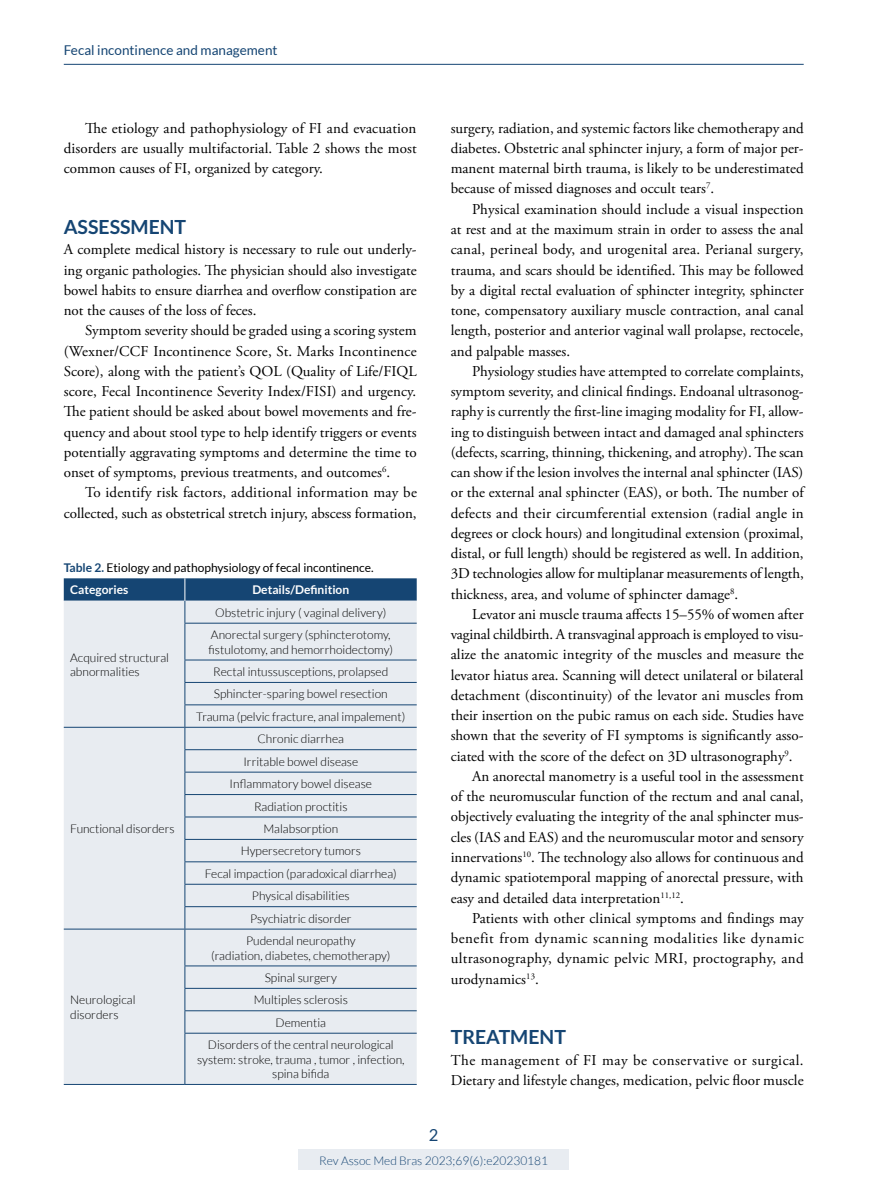
<style>
.page{position:relative;width:893px;height:1191px;background:#fff}
.page>*{position:absolute;margin:0;border:0;box-sizing:border-box;transform-origin:0 0}
.t1{font:700 19.5px "Lato";color:#154573}
.t2{font:16.5px "Lato";color:#154573}
.t3{font:15px/20.2px "Adobe Garamond Pro";color:#000;text-align:justify}
.t4{font:15px "Adobe Garamond Pro";letter-spacing:.02em;color:#000}
.t5{font:15px "Adobe Garamond Pro";letter-spacing:.035em;color:#000}
.t6{font:13.5px "Lato";color:#154573}
.t7{font:300 12px/22.4px "Lato";color:#000;text-align:center}
.t8{font:12px/22.4px "Lato";color:#000}
.t9{font:300 12px "Lato";color:#154573}
.t10{font:700 12px "Lato";color:#fff}
.s1{font-weight:700;color:#154573}
.s2{font-weight:700;color:#fff}
</style>
<div class="page">
<div style="left:299px;top:1149px;width:270px;height:21px;background:#e8ecf1"></div>
<hr style="left:64px;top:64px;width:740px;height:1px;background:#154573">
<div style="left:64px;top:623px;width:353px;height:461px;background:#e8ecf1"></div>
<hr style="left:185px;top:623px;width:232px;height:1px;background:#154573">
<hr style="left:185px;top:623px;width:1px;height:36px;background:#154573">
<hr style="left:185px;top:659px;width:232px;height:1px;background:#154573">
<hr style="left:185px;top:682px;width:232px;height:1px;background:#154573">
<hr style="left:185px;top:704px;width:232px;height:1px;background:#154573">
<hr style="left:64px;top:727px;width:121px;height:1px;background:#154573">
<hr style="left:185px;top:727px;width:232px;height:1px;background:#154573">
<hr style="left:185px;top:749px;width:232px;height:1px;background:#154573">
<hr style="left:185px;top:771px;width:232px;height:1px;background:#154573">
<hr style="left:185px;top:794px;width:232px;height:1px;background:#154573">
<hr style="left:185px;top:816px;width:232px;height:1px;background:#154573">
<hr style="left:185px;top:839px;width:232px;height:1px;background:#154573">
<hr style="left:185px;top:861px;width:232px;height:1px;background:#154573">
<hr style="left:185px;top:884px;width:232px;height:1px;background:#154573">
<hr style="left:185px;top:906px;width:232px;height:1px;background:#154573">
<svg style="left:185px;top:660px;width:1px;height:268px"></svg>
<hr style="left:64px;top:928px;width:121px;height:1px;background:#154573">
<hr style="left:185px;top:928px;width:232px;height:1px;background:#154573">
<hr style="left:185px;top:929px;width:1px;height:36px;background:#154573">
<hr style="left:185px;top:965px;width:232px;height:1px;background:#154573">
<hr style="left:185px;top:988px;width:232px;height:1px;background:#154573">
<hr style="left:185px;top:1010px;width:232px;height:1px;background:#154573">
<svg style="left:185px;top:966px;width:1px;height:66px"></svg>
<hr style="left:185px;top:1032px;width:232px;height:1px;background:#154573">
<hr style="left:185px;top:1033px;width:1px;height:51px;background:#154573">
<hr style="left:64px;top:1084px;width:121px;height:1px;background:#154573">
<hr style="left:185px;top:1084px;width:232px;height:1px;background:#154573">
<svg style="left:64px;top:578px;width:353px;height:45px;background:#7f98b2"></svg>
<p class="t6" style="left:64px;top:43px;width:215px">Fecal incontinence and management</p>
<p class="t3" style="left:64px;top:118px;width:354px;text-indent:21px">The etiology and pathophysiology of FI and evacuation disorders are usually multifactorial. Table 2 shows the most common causes of FI, organized by category.</p>
<h1 class="t1" style="left:64px;top:216px;width:124px">ASSESSMENT</h1>
<p class="t3" style="left:64px;top:240px;width:354px">A complete medical history is necessary to rule out underly&shy;ing organic pathologies. The physician should also investigate bowel habits to ensure diarrhea and overflow constipation are not the causes of the loss of feces.</p>
<p class="t3" style="left:64px;top:321px;width:354px;text-indent:21px">Symptom severity should be graded using a scoring system (Wexner/CCF Incontinence Score, St. Marks Incontinence Score), along with the patient’s QOL (Quality of Life/FIQL score, Fecal Incontinence Severity Index/FISI) and urgency.<br>The patient should be asked about bowel movements and fre&shy;quency and about stool type to help identify triggers or events potentially aggravating symptoms and determine the time to onset of symptoms, previous treatments, and outcomes<sup>6</sup>.</p>
<p class="t3" style="left:64px;top:483px;width:355px;text-align:right">To identify risk factors, additional information may be collected, such as obstetrical stretch injury, abscess formation,</p>
<p class="t8" style="left:70px;top:556px;width:305px;text-indent:-6px"><span class="s1">Table 2.</span> Etiology and pathophysiology of fecal incontinence.<br><span class="s2">Categories</span></p>
<p class="t10" style="left:252px;top:583px;width:98px">Details/Definition</p>
<p class="t7" style="left:70px;top:650px;width:100px;line-height:14.4px;text-align:left">Acquired structural abnormalities</p>
<p class="t7" style="left:70px;top:817px;width:106px">Functional disorders</p>
<p class="t7" style="left:70px;top:993px;width:67px;line-height:14.4px;text-align:left">Neurological disorders</p>
<p class="t7" style="left:211px;top:601px;width:181px">Obstetric injury ( vaginal delivery)<br>Anorectal surgery (sphincterotomy,</p>
<p class="t7" style="left:196px;top:638px;width:210px">fistulotomy, and hemorrhoidectomy)<br>Rectal intussusceptions, prolapsed Sphincter-sparing bowel resection Trauma (pelvic fracture, anal impalement)</p>
<p class="t7" style="left:205px;top:728px;width:194px">Chronic diarrhea<br>Irritable bowel disease<br>Inflammatory bowel disease<br>Radiation proctitis<br>Malabsorption<br>Hypersecretory tumors<br>Fecal impaction (paradoxical diarrhea)<br>Physical disabilities<br>Psychiatric disorder</p>
<p class="t7" style="left:211px;top:933px;width:181px;line-height:14.4px">Pudendal neuropathy<br>(radiation, diabetes, chemotherapy)</p>
<p class="t7" style="left:208px;top:966px;width:187px">Spinal surgery<br>Multiples sclerosis<br>Dementia<br>Disorders of the central neurological</p>
<p class="t7" style="left:197px;top:1052px;width:209px;line-height:14.4px">system: stroke, trauma , tumor , infection, spina bifida</p>
<p class="t3" style="left:451px;top:118px;width:355px">surgery, radiation, and systemic factors like chemotherapy and diabetes. Obstetric anal sphincter injury, a form of major per&shy;manent maternal birth trauma, is likely to be underestimated because of missed diagnoses and occult tears<sup>7</sup>.</p>
<p class="t3" style="left:451px;top:199px;width:355px;text-indent:21px">Physical examination should include a visual inspection at rest and at the maximum strain in order to assess the anal canal, perineal body, and urogenital area. Perianal surgery, trauma, and scars should be identified. This may be followed by a digital rectal evaluation of sphincter integrity, sphincter tone, compensatory auxiliary muscle contraction, anal canal length, posterior and anterior vaginal wall prolapse, rectocele, and palpable masses.</p>
<p class="t3" style="left:451px;top:361px;width:355px;text-indent:21px">Physiology studies have attempted to correlate complaints, symptom severity, and clinical findings. Endoanal ultrasonog&shy;raphy is currently the first-line imaging modality for FI, allow&shy;ing to distinguish between intact and damaged anal sphincters (defects, scarring, thinning, thickening, and atrophy). The scan can show if the lesion involves the internal anal sphincter (IAS) or the external anal sphincter (EAS), or both. The number of defects and their circumferential extension (radial angle in degrees or clock hours) and longitudinal extension (proximal, distal, or full length) should be registered as well. In addition, 3D technologies allow for multiplanar measurements of length, thickness, area, and volume of sphincter damage<sup>8</sup>.</p>
<p class="t3" style="left:472px;top:604px;width:333px">Levator ani muscle trauma affects 15–55% of women after</p>
<p class="t3" style="left:451px;top:625px;width:354px">vaginal childbirth. A transvaginal approach is employed to visu-</p>
<p class="t3" style="left:451px;top:645px;width:355px">alize the anatomic integrity of the muscles and measure the</p>
<p class="t3" style="left:451px;top:665px;width:354px">levator hiatus area. Scanning will detect unilateral or bilateral</p>
<p class="t3" style="left:451px;top:685px;width:354px">detachment (discontinuity) of the levator ani muscles from</p>
<p class="t3" style="left:451px;top:706px;width:354px">their insertion on the pubic ramus on each side. Studies have</p>
<p class="t3" style="left:451px;top:726px;width:354px">shown that the severity of FI symptoms is significantly asso-</p>
<p class="t3" style="left:451px;top:746px;width:343px">ciated with the score of the defect on 3D ultrasonography<sup>9</sup>.</p>
<p class="t3" style="left:472px;top:766px;width:333px">An anorectal manometry is a useful tool in the assessment</p>
<p class="t3" style="left:451px;top:787px;width:354px">of the neuromuscular function of the rectum and anal canal,</p>
<p class="t3" style="left:451px;top:807px;width:354px">objectively evaluating the integrity of the anal sphincter mus-</p>
<p class="t3" style="left:451px;top:827px;width:354px">cles (IAS and EAS) and the neuromuscular motor and sensory</p>
<p class="t3" style="left:451px;top:847px;width:354px">innervations<sup>10</sup>. The technology also allows for continuous and</p>
<p class="t3" style="left:451px;top:868px;width:354px">dynamic spatiotemporal mapping of anorectal pressure, with</p>
<p class="t3" style="left:451px;top:888px;width:235px">easy and detailed data interpretation<sup>11,12</sup>.</p>
<p class="t3" style="left:472px;top:908px;width:333px">Patients with other clinical symptoms and findings may</p>
<p class="t5" style="left:451px;top:929px;width:354px">benefit from dynamic scanning modalities like dynamic</p>
<p class="t4" style="left:451px;top:949px;width:354px">ultrasonography, dynamic pelvic MRI, proctography, and</p>
<p class="t3" style="left:451px;top:969px;width:90px">urodynamics<sup>13</sup>.</p>
<h1 class="t1" style="left:451px;top:1026px;width:117px">TREATMENT</h1>
<p class="t3" style="left:451px;top:1050px;width:354px">The management of FI may be conservative or surgical.<br>Dietary and lifestyle changes, medication, pelvic floor muscle</p>
<p class="t2" style="left:429px;top:1126px;width:11px">2</p>
<p class="t9" style="left:319px;top:1154px;width:230px">Rev Assoc Med Bras 2023;69(6):e20230181</p>
</div>
